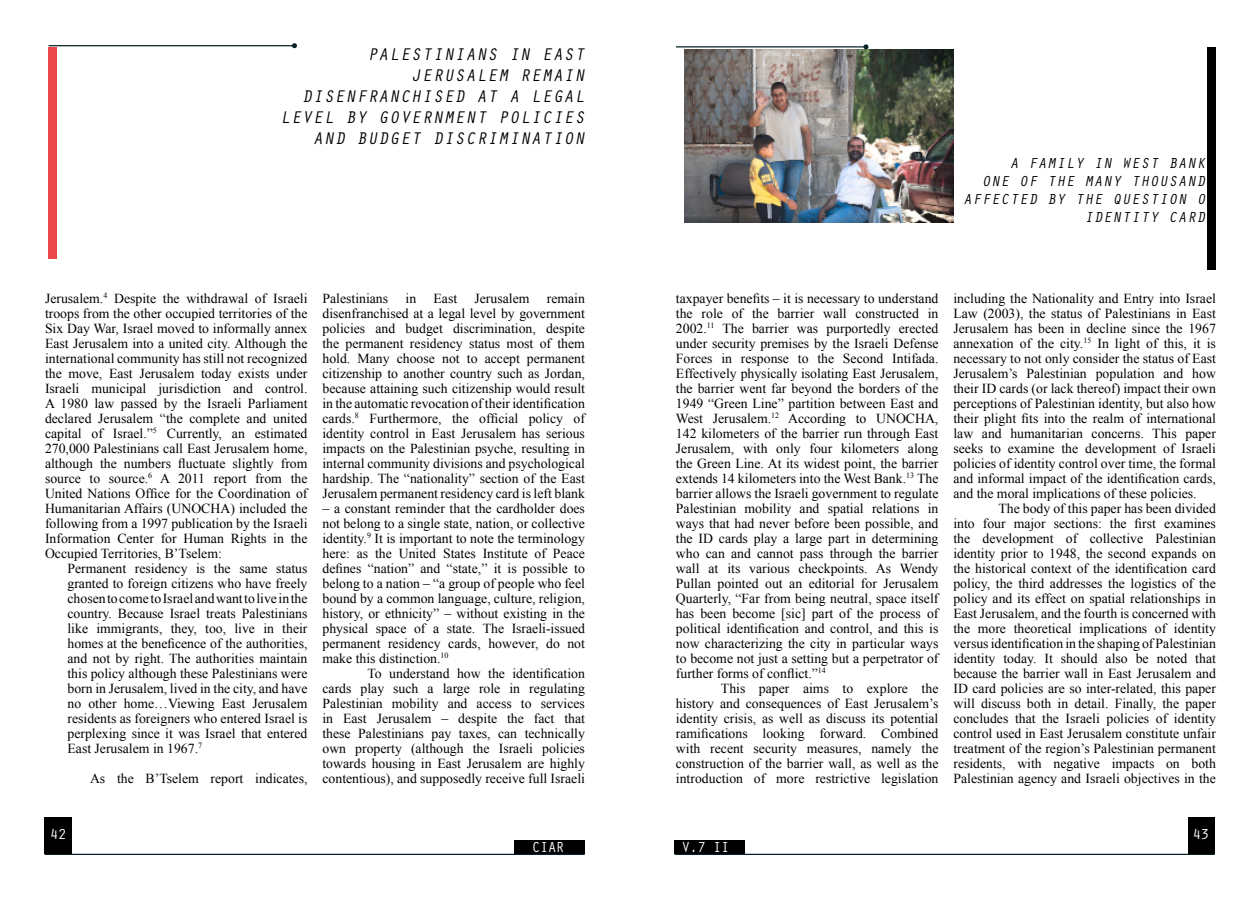
<style>
.page{position:relative;width:1260px;height:900px;background:#fff}
.page>*{position:absolute;margin:0;border:0;box-sizing:border-box;transform-origin:0 0}
.t1{font:italic 17.5px/21px "Orator Std";color:#000;text-align:right}
.t2{font:italic 15px/18px "Orator Std";color:#000;text-align:right}
.t3{font:15px "Orator Std";letter-spacing:-.075em;color:#fff}
.t4{font:13.75px/15px "Times New Roman";color:#000;text-align:justify}
</style>
<div class="page">
<div style="left:514px;top:841px;width:71px;height:13px;background:#000"></div>
<hr style="left:49px;top:45px;width:246px;height:1px;background:#062224">
<svg style="left:292px;top:43px;width:5px;height:5px"></svg>
<div style="left:48px;top:47px;width:9px;height:212px;background:#ec464d"></div>
<hr style="left:45px;top:854px;width:540px;height:1px;background:#062224">
<div style="left:45px;top:817px;width:27px;height:37px;background:#000"></div>
<svg style="left:533px;top:840px;width:31px;height:1px"></svg>
<div style="left:675px;top:841px;width:70px;height:13px;background:#000"></div>
<hr style="left:676px;top:46px;width:190px;height:2px;background:#062224">
<svg style="left:863px;top:44px;width:5px;height:5px"></svg>
<div style="left:1207px;top:47px;width:9px;height:222px;background:#000"></div>
<hr style="left:675px;top:854px;width:540px;height:1px;background:#062224">
<div style="left:1188px;top:817px;width:27px;height:37px;background:#000"></div>
<img style="left:685px;top:49px;width:268px;height:173px">
<p class="t1" style="left:280px;top:43px;width:310px">PALESTINIANS IN EAST<br>JERUSALEM REMAIN<br>DISENFRANCHISED AT A LEGAL<br>LEVEL BY GOVERNMENT POLICIES<br>AND BUDGET DISCRIMINATION</p>
<p class="t4" style="left:45px;top:291px;width:264px">Jerusalem.<sup>4</sup> Despite the withdrawal of Israeli troops from the other occupied territories of the Six Day War, Israel moved to informally annex East Jerusalem into a united city. Although the international community has still not recognized the move, East Jerusalem today exists under Israeli municipal jurisdiction and control.<br>A 1980 law passed by the Israeli Parliament declared Jerusalem “the complete and united capital of Israel.”<sup>5</sup> Currently, an estimated 270,000 Palestinians call East Jerusalem home, although the numbers fluctuate slightly from source to source.<sup>6</sup> A 2011 report from the United Nations Office for the Coordination of Humanitarian Affairs (UNOCHA) included the following from a 1997 publication by the Israeli Information Center for Human Rights in the Occupied Territories, B’Tselem:</p>
<p class="t4" style="left:67px;top:561px;width:242px">Permanent residency is the same status granted to foreign citizens who have freely chosen to come to Israel and want to live in the country. Because Israel treats Palestinians like immigrants, they, too, live in their homes at the beneficence of the authorities, and not by right. The authorities maintain this policy although these Palestinians were born in Jerusalem, lived in the city, and have no other home…Viewing East Jerusalem residents as foreigners who entered Israel is perplexing since it was Israel that entered East Jerusalem in 1967.<sup>7</sup></p>
<p class="t4" style="left:90px;top:771px;width:219px">As the B’Tselem report indicates,</p>
<p class="t4" style="left:323px;top:291px;width:264px;text-indent:224px">remain disenfranchised at a legal level by government policies and budget discrimination, despite the permanent residency status most of them hold. Many choose not to accept permanent citizenship to another country such as Jordan, because attaining such citizenship would result in the automatic revocation of their identification cards.<sup>8</sup> Furthermore, the official policy of identity control in East Jerusalem has serious impacts on the Palestinian psyche, resulting in internal community divisions and psychological hardship. The “nationality” section of the East Jerusalem permanent residency card is left blank</p>
<p class="t4" style="left:322px;top:501px;width:264px">– a constant reminder that the cardholder does not belong to a single state, nation, or collective identity.<sup>9</sup> It is important to note the terminology here: as the United States Institute of Peace defines “nation” and “state,” it is possible to belong to a nation – “a group of people who feel bound by a common language, culture, religion, history, or ethnicity” – without existing in the physical space of a state. The Israeli-issued permanent residency cards, however, do not make this distinction.<sup>10</sup></p>
<p class="t4" style="left:322px;top:666px;width:264px;text-indent:45px">To understand how the identification cards play such a large role in regulating Palestinian mobility and access to services in East Jerusalem – despite the fact that these Palestinians pay taxes, can technically own property (although the Israeli policies towards housing in East Jerusalem are highly contentious), and supposedly receive full Israeli</p>
<p class="t4" style="left:323px;top:291px;width:67px">Palestinians</p>
<p class="t4" style="left:406px;top:291px;width:12px">in</p>
<p class="t4" style="left:434px;top:291px;width:25px">East</p>
<p class="t4" style="left:475px;top:291px;width:56px">Jerusalem</p>
<p class="t3" style="left:50px;top:824px;width:18px">42</p>
<p class="t3" style="left:532px;top:836px;width:34px">CIAR</p>
<p class="t2" style="left:963px;top:153px;width:257px">A FAMILY IN WEST BANK,<br>ONE OF THE MANY THOUSANDS<br>AFFECTED BY THE QUESTION OF<br>IDENTITY CARDS</p>
<p class="t4" style="left:676px;top:291px;width:264px">taxpayer benefits – it is necessary to understand the role of the barrier wall constructed in 2002.<sup>11</sup> The barrier was purportedly erected under security premises by the Israeli Defense Forces in response to the Second Intifada.<br>Effectively physically isolating East Jerusalem, the barrier went far beyond the borders of the 1949 “Green Line” partition between East and West Jerusalem.<sup>12</sup> According to UNOCHA, 142 kilometers of the barrier run through East Jerusalem, with only four kilometers along the Green Line. At its widest point, the barrier extends 14 kilometers into the West Bank.<sup>13</sup> The barrier allows the Israeli government to regulate Palestinian mobility and spatial relations in ways that had never before been possible, and the ID cards play a large part in determining who can and cannot pass through the barrier wall at its various checkpoints. As Wendy Pullan pointed out an editorial for Jerusalem Quarterly, “Far from being neutral, space itself has been become [sic] part of the process of political identification and control, and this is now characterizing the city in particular ways to become not just a setting but a perpetrator of further forms of conflict.”<sup>14</sup></p>
<p class="t4" style="left:676px;top:681px;width:264px;text-indent:45px">This paper aims to explore the history and consequences of East Jerusalem’s identity crisis, as well as discuss its potential ramifications looking forward. Combined with recent security measures, namely the construction of the barrier wall, as well as the introduction of more restrictive legislation</p>
<p class="t4" style="left:953px;top:291px;width:264px">including the Nationality and Entry into Israel Law (2003), the status of Palestinians in East Jerusalem has been in decline since the 1967 annexation of the city.<sup>15</sup> In light of this, it is necessary to not only consider the status of East Jerusalem’s Palestinian population and how their ID cards (or lack thereof) impact their own perceptions of Palestinian identity, but also how their plight fits into the realm of international law and humanitarian concerns. This paper seeks to examine the development of Israeli policies of identity control over time, the formal and informal impact of the identification cards, and the moral implications of these policies.</p>
<p class="t4" style="left:953px;top:501px;width:264px;text-indent:45px">The body of this paper has been divided into four major sections: the first examines the development of collective Palestinian identity prior to 1948, the second expands on the historical context of the identification card policy, the third addresses the logistics of the policy and its effect on spatial relationships in East Jerusalem, and the fourth is concerned with the more theoretical implications of identity versus identification in the shaping of Palestinian identity today. It should also be noted that because the barrier wall in East Jerusalem and ID card policies are so inter-related, this paper will discuss both in detail. Finally, the paper concludes that the Israeli policies of identity control used in East Jerusalem constitute unfair treatment of the region’s Palestinian permanent residents, with negative impacts on both Palestinian agency and Israeli objectives in the</p>
<p class="t3" style="left:681px;top:836px;width:50px">V.7 II</p>
<p class="t3" style="left:1193px;top:824px;width:18px">43</p>
</div>
